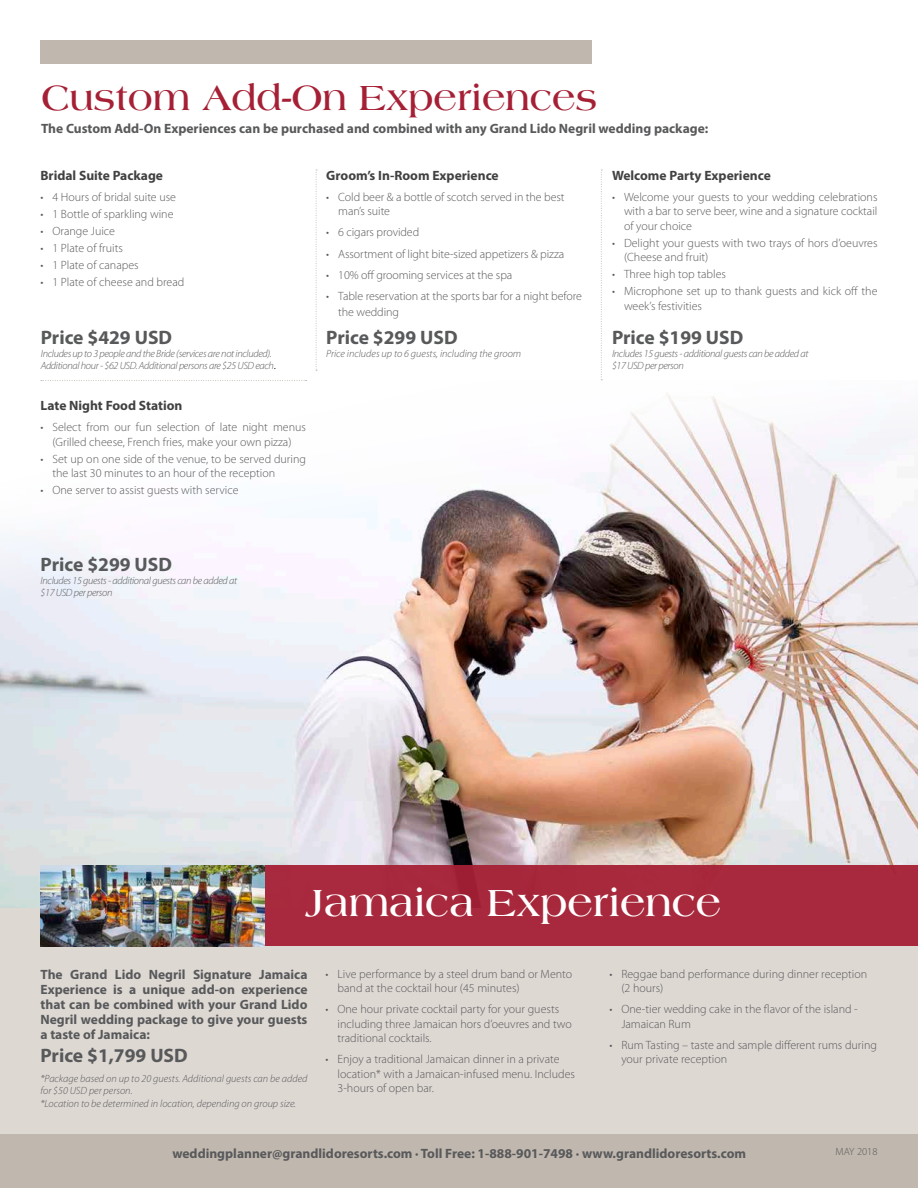
<style>
.page{position:relative;width:918px;height:1188px;background:#fff}
.page>*{position:absolute;margin:0;border:0;box-sizing:border-box;transform-origin:0 0}
.t1{font:700 40.5px "Americana";color:#fff}
.t2{font:700 37.5px "Americana";color:#a62035}
.t3{font:700 19.5px "Myriad Pro";color:#58595b}
.t4{font:700 13.5px/15px "Myriad Pro";color:#58595b;text-align:justify}
.t5{font:700 13.5px "Myriad Pro";color:#414142}
.t6{font:300 12px/14.4px "Myriad Pro";color:#58595b}
.t7{font:italic 300 10.5px/12.6px "Myriad Pro";letter-spacing:-.03em;color:#58595b}
.t8{font:italic 300 10.5px/12.6px "Myriad Pro";color:#58595b}
.t9{font:300 10.5px "Myriad Pro";color:#58595b}
.s1{font-family:"Minion Pro";font-weight:400;font-style:normal;color:#231f20}
</style>
<div class="page">
<img style="left:0;top:380px;width:918px;height:528px">
<div style="left:0;top:1134px;width:918px;height:54px;background:#c0b7ae"></div>
<div style="left:0;top:908px;width:918px;height:226px;background:#ded8d3"></div>
<div style="left:265px;top:865px;width:653px;height:81px;background:#a8293d"></div>
<img style="left:40px;top:865px;width:225px;height:81px">
<svg style="left:41px;top:380px;width:266px;height:1px"></svg>
<svg style="left:316px;top:170px;width:1px;height:201px"></svg>
<svg style="left:601px;top:170px;width:1px;height:210px"></svg>
<div style="left:40px;top:40px;width:552px;height:24px;background:#c0b7ae"></div>
<h2 class="t2" style="left:41px;top:77px;width:558px">Custom Add-On Experiences</h2>
<p class="t4" style="left:41px;top:121px;width:669px">The Custom Add-On Experiences can be purchased and combined with any Grand Lido Negril wedding package:</p>
<p class="t5" style="left:40px;top:166px;width:124px">Bridal Suite Package</p>
<p class="t6" style="left:40px;top:190px;width:137px">• 4 Hours of bridal suite use</p>
<p class="t6" style="left:40px;top:207px;width:135px">• 1 Bottle of sparkling wine</p>
<p class="t6" style="left:40px;top:224px;width:76px">• Orange Juice</p>
<p class="t6" style="left:40px;top:241px;width:84px">• 1 Plate of fruits</p>
<p class="t6" style="left:40px;top:258px;width:100px">• 1 Plate of canapes</p>
<p class="t6" style="left:40px;top:275px;width:145px">• 1 Plate of cheese and bread</p>
<p class="t5" style="left:612px;top:166px;width:160px">Welcome Party Experience</p>
<p class="t6" style="left:624px;top:190px;width:255px;text-align:justify;text-indent:-12px">• Welcome your guests to your wedding celebrations with a bar to serve beer, wine and a signature cocktail of your choice</p>
<p class="t6" style="left:624px;top:236px;width:255px;text-indent:-12px">• Delight your guests with two trays of hors d’oeuvres (Cheese and fruit)</p>
<p class="t6" style="left:612px;top:267px;width:116px">• Three high top tables</p>
<p class="t6" style="left:624px;top:284px;width:255px;text-indent:-12px">• Microphone set up to thank guests and kick off the week’s festivities</p>
<p class="t5" style="left:326px;top:166px;width:174px">Groom’s In-Room Experience</p>
<p class="t6" style="left:338px;top:190px;width:228px;text-indent:-12px">• Cold beer &amp; a bottle of scotch served in the best man’s suite</p>
<p class="t6" style="left:326px;top:225px;width:94px">• 6 cigars provided</p>
<p class="t6" style="left:326px;top:247px;width:239px">• Assortment of light bite-sized appetizers &amp; pizza</p>
<p class="t6" style="left:326px;top:268px;width:188px">• 10% off grooming services at the spa</p>
<p class="t6" style="left:338px;top:288px;width:245px;line-height:16.2px;text-indent:-12px">• Table reservation at the sports bar for a night before the wedding</p>
<h3 class="t3" style="left:41px;top:325px;width:133px">Price $429 USD</h3>
<p class="t7" style="left:41px;top:347px;width:237px">Includes up to 3 people and the Bride (services are not included).<br>Additional hour - $62 USD. Additional persons are $25 USD each<span class="s1">.</span></p>
<p class="t5" style="left:40px;top:397px;width:143px">Late Night Food Station</p>
<p class="t6" style="left:40px;top:420px;width:267px;text-align:center">• Select from our fun selection of late night menus (Grilled cheese, French fries, make your own pizza)</p>
<p class="t6" style="left:52px;top:452px;width:255px;text-indent:-12px">• Set up on one side of the venue, to be served during the last 30 minutes to an hour of the reception</p>
<p class="t6" style="left:40px;top:483px;width:200px">• One server to assist guests with service</p>
<h3 class="t3" style="left:326px;top:325px;width:133px">Price $299 USD</h3>
<p class="t8" style="left:326px;top:347px;width:197px">Price includes up to 6 guests, including the groom</p>
<h3 class="t3" style="left:41px;top:552px;width:133px">Price $299 USD</h3>
<p class="t7" style="left:41px;top:574px;width:198px">Includes 15 guests - additional guests can be added at $17 USD per person</p>
<h3 class="t3" style="left:612px;top:325px;width:133px">Price $199 USD</h3>
<p class="t7" style="left:612px;top:347px;width:198px">Includes 15 guests - additional guests can be added at $17 USD per person</p>
<h1 class="t1" style="left:305px;top:880px;width:417px">Jamaica Experience</h1>
<p class="t4" style="left:40px;top:967px;width:269px">The Grand Lido Negril Signature Jamaica Experience is a unique add-on experience that can be combined with your Grand Lido Negril wedding package to give your guests a taste of Jamaica:</p>
<h3 class="t3" style="left:40px;top:1043px;width:149px">Price $1,799 USD</h3>
<p class="t8" style="left:40px;top:1072px;width:268px">*Package based on up to 20 guests. Additional guests can be added for $50 USD per person.<br>*Location to be determined in location, depending on group size.</p>
<p class="t6" style="left:338px;top:967px;width:236px;text-indent:-12px">• Live performance by a steel drum band or Mento band at the cocktail hour (45 minutes)</p>
<p class="t6" style="left:338px;top:1002px;width:236px;text-indent:-12px">• One hour private cocktail party for your guests including three Jamaican hors d’oeuvres and two traditional cocktails.</p>
<p class="t6" style="left:338px;top:1052px;width:239px;text-indent:-12px">• Enjoy a traditional Jamaican dinner in a private location* with a Jamaican-infused menu. Includes<br>3-hours of open bar.</p>
<p class="t6" style="left:621px;top:967px;width:247px;text-indent:-12px">• Reggae band performance during dinner reception (2 hours)</p>
<p class="t6" style="left:621px;top:1002px;width:238px;text-indent:-12px">• One-tier wedding cake in the flavor of the island -<br>Jamaican Rum</p>
<p class="t6" style="left:621px;top:1038px;width:257px;text-indent:-12px">• Rum Tasting – taste and sample different rums during your private reception</p>
<p class="t4" style="left:172px;top:1145px;width:575px">weddingplanner@grandlidoresorts.com · Toll Free: 1-888-901-7498 · www.grandlidoresorts.com</p>
<p class="t9" style="left:835px;top:1146px;width:44px">MAY 2018</p>
</div>
